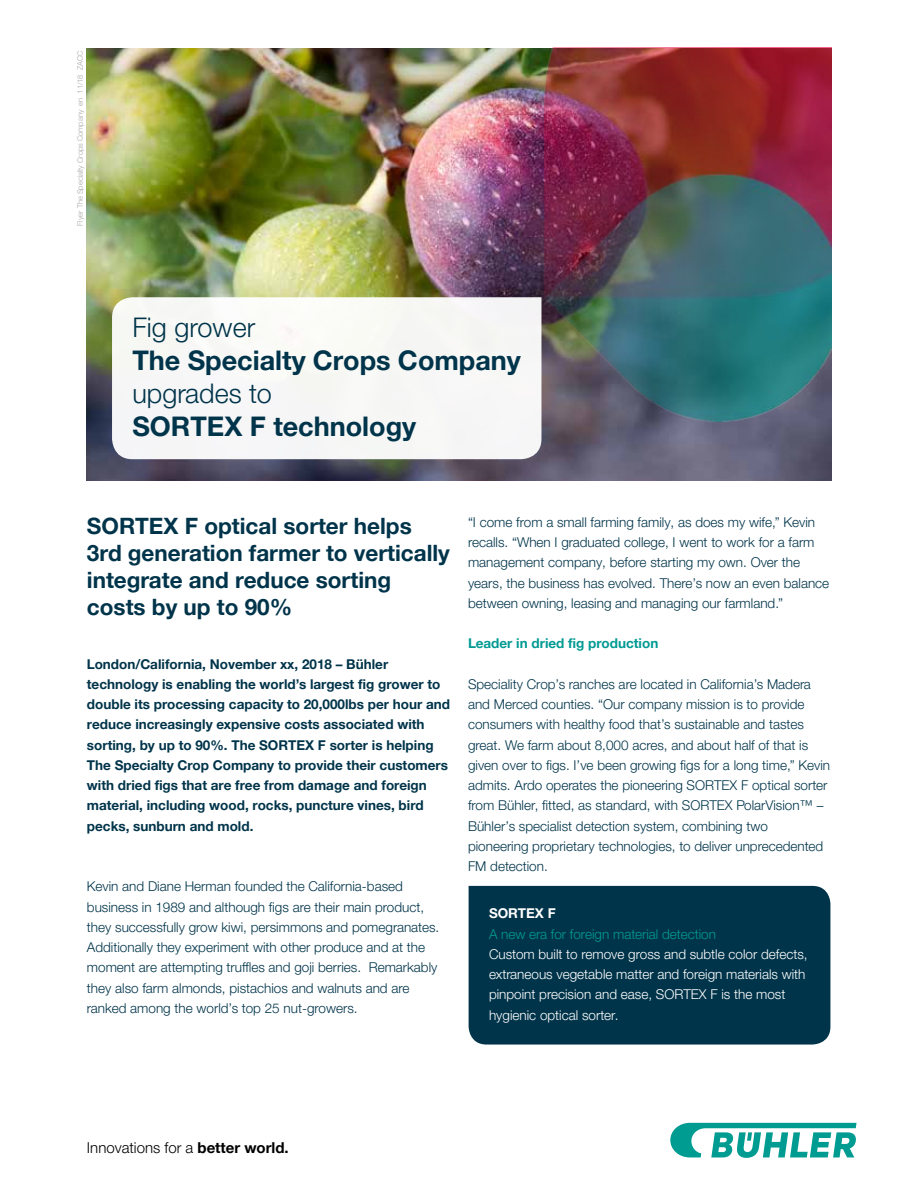
<style>
.page{position:relative;width:918px;height:1188px;background:#fff}
.page>*{position:absolute;margin:0;border:0;box-sizing:border-box;transform-origin:0 0}
.t1{font:700 27px "Helvetica Neue LTW1 G";color:#00344a}
.t2{font:300 27px "Helvetica Neue LTW1 G";color:#00344a}
.t3{font:700 22.5px/27px "Helvetica Neue LTW1 G";color:#00344a}
.t4{font:300 15px "Helvetica Neue LTW1 G";color:#000}
.t5{font:300 13.5px/20.2px "Helvetica Neue LTW1 G";color:#00344a}
.t6{font:700 13.5px/20.2px "Helvetica Neue LTW1 G";color:#00344a}
.t7{font:300 13.5px/20.2px "Helvetica Neue LTW1 G";color:#fff}
.t8{font:300 13.5px "Helvetica Neue LTW1 G";color:#009a93}
.t9{font:700 13.5px "Helvetica Neue LTW1 G";color:#009a93}
.t10{font:700 13.5px "Helvetica Neue LTW1 G";color:#fff}
.t11{font:300 7.5px "Helvetica Neue LTW1 G";color:#a8a8a7}
.s1{font-weight:700}
</style>
<div class="page">
<img style="left:87px;top:49px;width:744px;height:431px">
<img style="left:544px;top:48px;width:287px;height:373px">
<svg style="left:670px;top:1123px;width:187px;height:35px"></svg>
<div style="left:112px;top:297px;width:429px;height:162px;background:#f6f7f6"></div>
<div style="left:469px;top:886px;width:361px;height:159px;background:#00344a"></div>
<p class="t11" style="left:75px;top:226px;width:176px;rotate:-90deg">Flyer The Specialty Crops Company en 11/18 ZACC</p>
<h1 class="t2" style="left:132px;top:311px;width:124px">Fig grower</h1>
<h1 class="t1" style="left:132px;top:344px;width:390px">The Specialty Crops Company</h1>
<h1 class="t2" style="left:132px;top:377px;width:141px">upgrades to</h1>
<h1 class="t1" style="left:132px;top:410px;width:285px">SORTEX F technology</h1>
<h2 class="t3" style="left:87px;top:512px;width:365px">SORTEX F optical sorter helps<br>3rd generation farmer to vertically integrate and reduce sorting costs by up to 90%</h2>
<p class="t6" style="left:87px;top:653px;width:365px">London/California, November xx, 2018 – Bühler technology is enabling the world’s largest fig grower to double its processing capacity to 20,000lbs per hour and reduce increasingly expensive costs associated with sorting, by up to 90%. The SORTEX F sorter is helping The Specialty Crop Company to provide their customers with dried figs that are free from damage and foreign material, including wood, rocks, puncture vines, bird pecks, sunburn and mold.</p>
<p class="t5" style="left:87px;top:876px;width:354px">Kevin and Diane Herman founded the California-based business in 1989 and although figs are their main product, they successfully grow kiwi, persimmons and pomegranates.<br>Additionally they experiment with other produce and at the moment are attempting truffles and goji berries. Remarkably they also farm almonds, pistachios and walnuts and are ranked among the world’s top 25 nut-growers.</p>
<p class="t5" style="left:468px;top:512px;width:363px">“I come from a small farming family, as does my wife,” Kevin recalls. “When I graduated college, I went to work for a farm management company, before starting my own. Over the years, the business has evolved. There’s now an even balance between owning, leasing and managing our farmland.”</p>
<p class="t9" style="left:468px;top:635px;width:192px">Leader in dried fig production</p>
<p class="t5" style="left:468px;top:674px;width:364px">Speciality Crop’s ranches are located in California’s Madera and Merced counties. “Our company mission is to provide consumers with healthy food that’s sustainable and tastes great. We farm about 8,000 acres, and about half of that is given over to figs. I’ve been growing figs for a long time,” Kevin admits. Ardo operates the pioneering SORTEX F optical sorter from Bühler, fitted, as standard, with SORTEX PolarVision™ – Bühler’s specialist detection system, combining two pioneering proprietary technologies, to deliver unprecedented FM detection.</p>
<p class="t10" style="left:489px;top:905px;width:68px">SORTEX F</p>
<p class="t8" style="left:489px;top:925px;width:228px">A new era for foreign material detection</p>
<p class="t7" style="left:489px;top:944px;width:320px">Custom built to remove gross and subtle color defects, extraneous vegetable matter and foreign materials with pinpoint precision and ease, SORTEX F is the most hygienic optical sorter.</p>
<p class="t4" style="left:87px;top:1139px;width:203px">Innovations for a <span class="s1">better world.</span></p>
</div>
